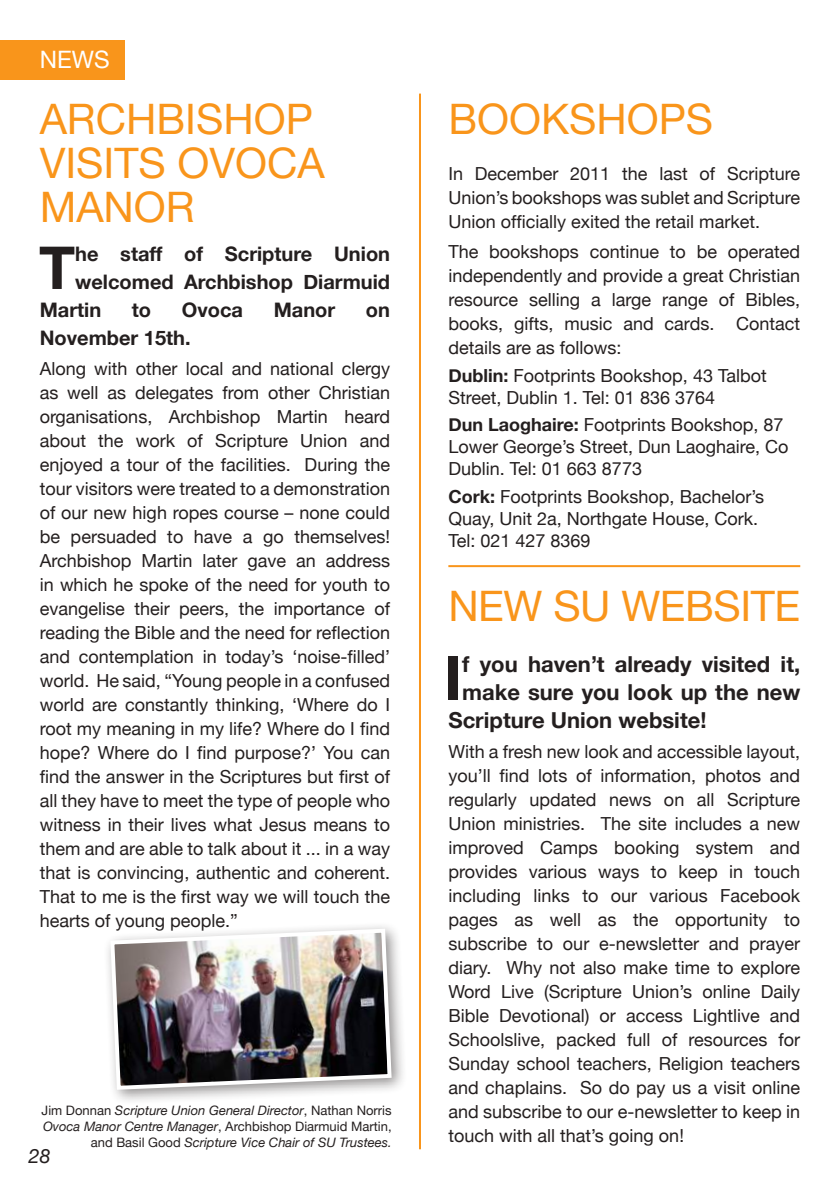
<style>
.page{position:relative;width:840px;height:1191px;background:#fff}
.page>*{position:absolute;margin:0;border:0;box-sizing:border-box;transform-origin:0 0}
.t1{font:700 61.2px "Helvetica Neue";color:#241f1f}
.t2{font:700 59.2px "Helvetica Neue";color:#241f1f}
.t3{font:42px/44px "Helvetica Neue";color:#f9951b}
.t4{font:24px "Helvetica Neue";color:#fff}
.t5{font:700 22px "Helvetica Neue";color:#241f1f}
.t6{font:700 20px "Helvetica Neue";color:#241f1f}
.t7{font:italic 20px "Helvetica Neue";color:#241f1f}
.t8{font:18px/24px "Helvetica Neue";color:#241f1f;text-align:justify}
.t9{font:italic 13px/16px "Helvetica Neue";color:#241f1f;text-align:right}
.s1{font-style:normal}
.s2{font-weight:700}
</style>
<div class="page">
<div style="left:0;top:40px;width:125px;height:39px;background:#f9951b"></div>
<hr style="left:419px;top:94px;width:2px;height:1055px;background:#f9951b">
<div style="left:102px;top:920px;width:305px;height:185px;background:#241f1f;opacity:.5"></div>
<img style="left:108px;top:926px;width:285px;height:165px">
<hr style="left:448px;top:565px;width:351px;height:2px;background:#f9951b">
<h3 class="t4" style="left:40px;top:45px;width:71px">NEWS</h3>
<h3 class="t3" style="left:40px;top:96px;width:286px">ARCHBISHOP<br>VISITS OVOCA<br>MANOR</h3>
<h2 class="t2" style="left:39px;top:231px;width:38px">T</h2>
<p class="t6" style="left:75px;top:241px;width:316px">he staff of Scripture Union</p>
<p class="t6" style="left:75px;top:269px;width:316px">welcomed Archbishop Diarmuid</p>
<p class="t6" style="left:40px;top:297px;width:63px">Martin</p>
<p class="t6" style="left:132px;top:297px;width:21px">to</p>
<p class="t6" style="left:182px;top:297px;width:63px">Ovoca</p>
<p class="t6" style="left:273px;top:297px;width:63px">Manor</p>
<p class="t6" style="left:366px;top:297px;width:26px">on</p>
<p class="t6" style="left:40px;top:325px;width:152px">November 15th.</p>
<p class="t8" style="left:40px;top:356px;width:352px">Along with other local and national clergy as well as delegates from other Christian organisations, Archbishop Martin heard about the work of Scripture Union and enjoyed a tour of the facilities. During the tour visitors were treated to a demonstration of our new high ropes course – none could be persuaded to have a go themselves!<br>Archbishop Martin later gave an address in which he spoke of the need for youth to evangelise their peers, the importance of reading the Bible and the need for reflection and contemplation in today’s ‘noise-filled’ world. He said, “Young people in a confused world are constantly thinking, ‘Where do I root my meaning in my life? Where do I find hope? Where do I find purpose?’ You can find the answer in the Scriptures but first of all they have to meet the type of people who witness in their lives what Jesus means to them and are able to talk about it ... in a way that is convincing, authentic and coherent.<br>That to me is the first way we will touch the hearts of young people.”</p>
<p class="t9" style="left:42px;top:1102px;width:351px"><span class="s1">Jim Donnan</span> Scripture Union General Director<span class="s1">, Nathan Norris<br></span>Ovoca Manor Centre Manager<span class="s1">, Archbishop Diarmuid Martin, and Basil Good</span> Scripture Vice Chair of SU Trustees.</p>
<p class="t7" style="left:28px;top:1143px;width:24px">28</p>
<h3 class="t3" style="left:448px;top:96px;width:266px">BOOKSHOPS</h3>
<p class="t8" style="left:448px;top:162px;width:353px">In December 2011 the last of Scripture Union’s bookshops was sublet and Scripture Union officially exited the retail market.</p>
<p class="t8" style="left:448px;top:239px;width:353px">The bookshops continue to be operated independently and provide a great Christian resource selling a large range of Bibles, books, gifts, music and cards. Contact details are as follows:</p>
<p class="t8" style="left:448px;top:364px;width:320px;line-height:22px"><span class="s2">Dublin:</span> Footprints Bookshop, 43 Talbot<br>Street, Dublin 1. Tel: 01 836 3764</p>
<p class="t8" style="left:448px;top:414px;width:341px;line-height:22px;text-align:left"><span class="s2">Dun Laoghaire:</span> Footprints Bookshop, 87<br>Lower George’s Street, Dun Laoghaire, Co<br>Dublin. Tel: 01 663 8773</p>
<p class="t8" style="left:448px;top:485px;width:317px;line-height:22px;text-align:left"><span class="s2">Cork:</span> Footprints Bookshop, Bachelor’s<br>Quay, Unit 2a, Northgate House, Cork.<br>Tel: 021 427 8369</p>
<h3 class="t3" style="left:448px;top:584px;width:353px">NEW SU WEBSITE</h3>
<h1 class="t1" style="left:444px;top:640px;width:20px">I</h1>
<p class="t5" style="left:462px;top:650px;width:339px">f you haven’t already visited it,</p>
<p class="t5" style="left:462px;top:678px;width:339px">make sure you look up the new</p>
<p class="t5" style="left:448px;top:706px;width:259px">Scripture Union website!</p>
<p class="t8" style="left:448px;top:739px;width:353px">With a fresh new look and accessible layout, you’ll find lots of information, photos and regularly updated news on all Scripture Union ministries. The site includes a new improved Camps booking system and provides various ways to keep in touch including links to our various Facebook pages as well as the opportunity to subscribe to our e-newsletter and prayer diary. Why not also make time to explore Word Live (Scripture Union’s online Daily Bible Devotional) or access Lightlive and Schoolslive, packed full of resources for Sunday school teachers, Religion teachers and chaplains. So do pay us a visit online and subscribe to our e-newsletter to keep in touch with all that’s going on!</p>
</div>
